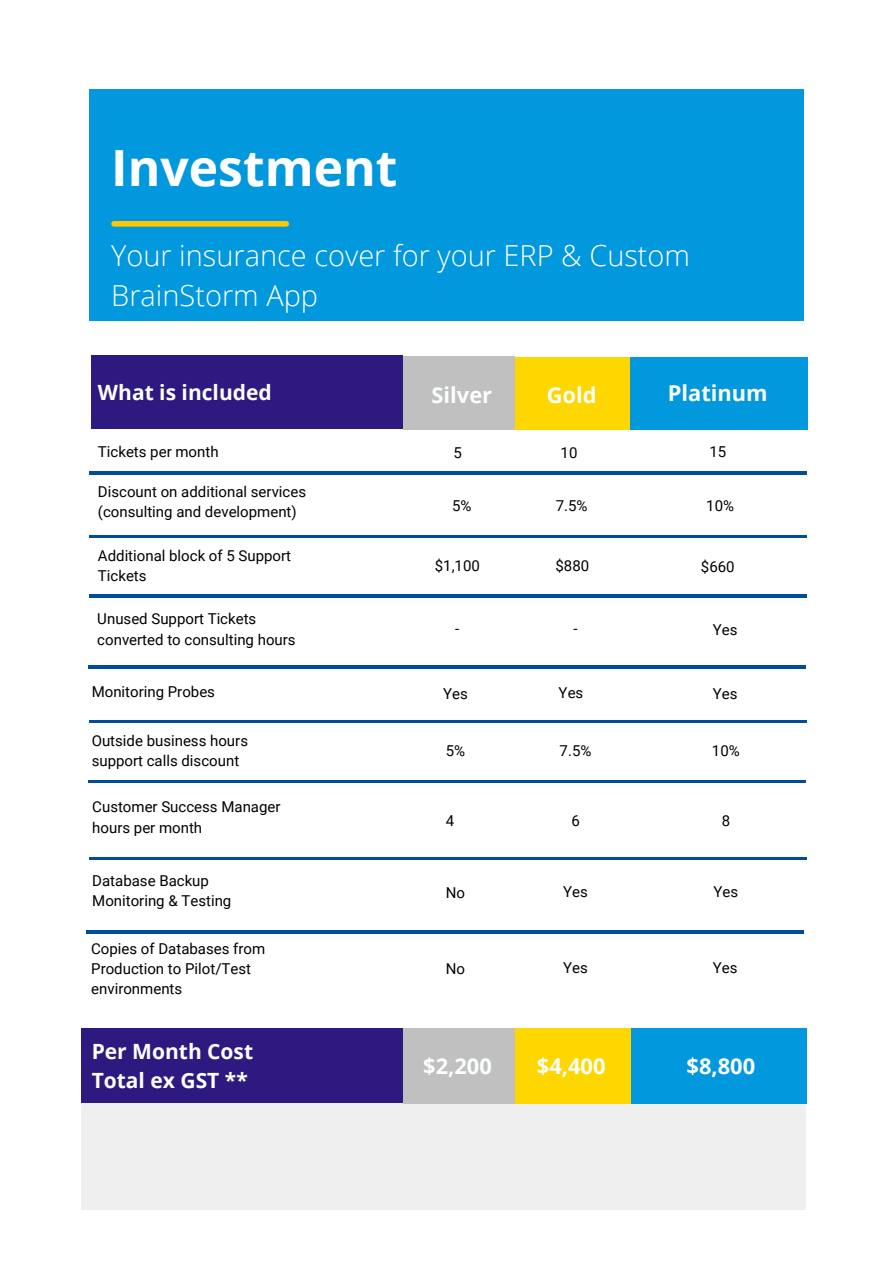
<style>
.page{position:relative;width:893px;height:1264px;background:#fff}
.page>*{position:absolute;margin:0;border:0;box-sizing:border-box;transform-origin:0 0}
.t1{font:700 49.8px "Open Sans";color:#fff}
.t2{font:300 28.95px/40.5px "Open Sans";color:#fff}
.t3{font:700 21.9px "Open Sans";color:#fbfffc}
.t4{font:700 21px/29.2px "Open Sans";color:#fbfffc}
.t5{font:15px/20.2px "Roboto";color:#000}
</style>
<div class="page">
<div style="left:89px;top:89px;width:715px;height:232px;background:#0298dd"></div>
<div style="left:114px;top:221px;width:172px;height:6px;background:#ffc703"></div>
<div style="left:91px;top:355px;width:312px;height:74px;background:#2e1980"></div>
<div style="left:507px;top:357px;width:123px;height:72px;background:#ffd700"></div>
<div style="left:403px;top:356px;width:111px;height:73px;background:#c0c0c0"></div>
<hr style="left:89px;top:472px;width:717px;height:2px;background:#004b9c">
<hr style="left:89px;top:535px;width:718px;height:2px;background:#004b9c">
<hr style="left:89px;top:720px;width:717px;height:2px;background:#004b9c">
<div style="left:81px;top:1103px;width:725px;height:106px;background:#efefef"></div>
<div style="left:81px;top:1028px;width:322px;height:75px;background:#2e1980"></div>
<div style="left:629px;top:357px;width:178px;height:72px;background:#0298dd"></div>
<hr style="left:88px;top:780px;width:718px;height:2px;background:#004b9c">
<hr style="left:89px;top:857px;width:718px;height:2px;background:#004b9c">
<div style="left:514px;top:1028px;width:116px;height:75px;background:#ffd700"></div>
<div style="left:403px;top:1028px;width:111px;height:75px;background:#c0c0c0"></div>
<div style="left:630px;top:1028px;width:176px;height:75px;background:#0298dd"></div>
<hr style="left:86px;top:930px;width:717px;height:3px;background:#004b9c">
<hr style="left:89px;top:595px;width:717px;height:2px;background:#004b9c">
<hr style="left:88px;top:665px;width:718px;height:3px;background:#004b9c">
<h3 class="t1" style="left:111px;top:133px;width:288px">Investment</h3>
<h3 class="t2" style="left:111px;top:234px;width:580px">Your insurance cover for your ERP &amp; Custom<br>BrainStorm App</h3>
<h3 class="t4" style="left:98px;top:377px;width:175px">What is included</h3>
<h3 class="t5" style="left:98px;top:441px;width:122px">Tickets per month</h3>
<p class="t5" style="left:98px;top:481px;width:210px">Discount on additional services (consulting and development)</p>
<h1 class="t3" style="left:431px;top:380px;width:62px">Silver</h1>
<h2 class="t3" style="left:546px;top:380px;width:51px">Gold</h2>
<p class="t3" style="left:667px;top:377px;width:101px">Platinum</p>
<p class="t5" style="left:453px;top:443px;width:10px">5</p>
<p class="t5" style="left:560px;top:443px;width:18px">10</p>
<p class="t5" style="left:709px;top:441px;width:18px">15</p>
<p class="t5" style="left:452px;top:496px;width:21px">5%</p>
<p class="t5" style="left:555px;top:495px;width:33px">7.5%</p>
<p class="t5" style="left:706px;top:496px;width:29px">10%</p>
<p class="t5" style="left:98px;top:545px;width:195px">Additional block of 5 Support<br>Tickets</p>
<p class="t5" style="left:435px;top:555px;width:47px">$1,100</p>
<p class="t5" style="left:555px;top:555px;width:35px">$880</p>
<p class="t5" style="left:701px;top:556px;width:35px">$660</p>
<p class="t5" style="left:97px;top:609px;width:200px">Unused Support Tickets converted to consulting hours</p>
<p class="t5" style="left:455px;top:618px;width:6px">-</p>
<p class="t5" style="left:573px;top:618px;width:6px">-</p>
<p class="t5" style="left:712px;top:619px;width:26px">Yes</p>
<p class="t5" style="left:92px;top:681px;width:125px">Monitoring Probes</p>
<p class="t5" style="left:92px;top:730px;width:158px">Outside business hours support calls discount</p>
<p class="t5" style="left:92px;top:797px;width:190px">Customer Success Manager hours per month</p>
<p class="t5" style="left:443px;top:684px;width:26px">Yes</p>
<p class="t5" style="left:558px;top:682px;width:26px">Yes</p>
<p class="t5" style="left:712px;top:684px;width:26px">Yes</p>
<p class="t5" style="left:445px;top:741px;width:21px">5%</p>
<p class="t5" style="left:559px;top:741px;width:33px">7.5%</p>
<p class="t5" style="left:712px;top:741px;width:29px">10%</p>
<p class="t5" style="left:446px;top:810px;width:10px">4</p>
<p class="t5" style="left:571px;top:810px;width:10px">6</p>
<h3 class="t5" style="left:721px;top:810px;width:10px">8</h3>
<p class="t5" style="left:92px;top:870px;width:140px">Database Backup<br>Monitoring &amp; Testing</p>
<p class="t5" style="left:563px;top:881px;width:26px">Yes</p>
<p class="t5" style="left:713px;top:882px;width:26px">Yes</p>
<p class="t5" style="left:445px;top:882px;width:21px">No</p>
<p class="t5" style="left:91px;top:938px;width:175px">Copies of Databases from<br>Production to Pilot/Test environments</p>
<p class="t4" style="left:92px;top:1035px;width:163px">Per Month Cost<br>Total ex GST **</p>
<h3 class="t5" style="left:445px;top:958px;width:21px">No</h3>
<h3 class="t5" style="left:563px;top:957px;width:26px">Yes</h3>
<h3 class="t5" style="left:712px;top:958px;width:26px">Yes</h3>
<p class="t3" style="left:423px;top:1050px;width:70px">$2,200</p>
<p class="t3" style="left:537px;top:1050px;width:70px">$4,400</p>
<p class="t3" style="left:686px;top:1050px;width:70px">$8,800</p>
</div>
